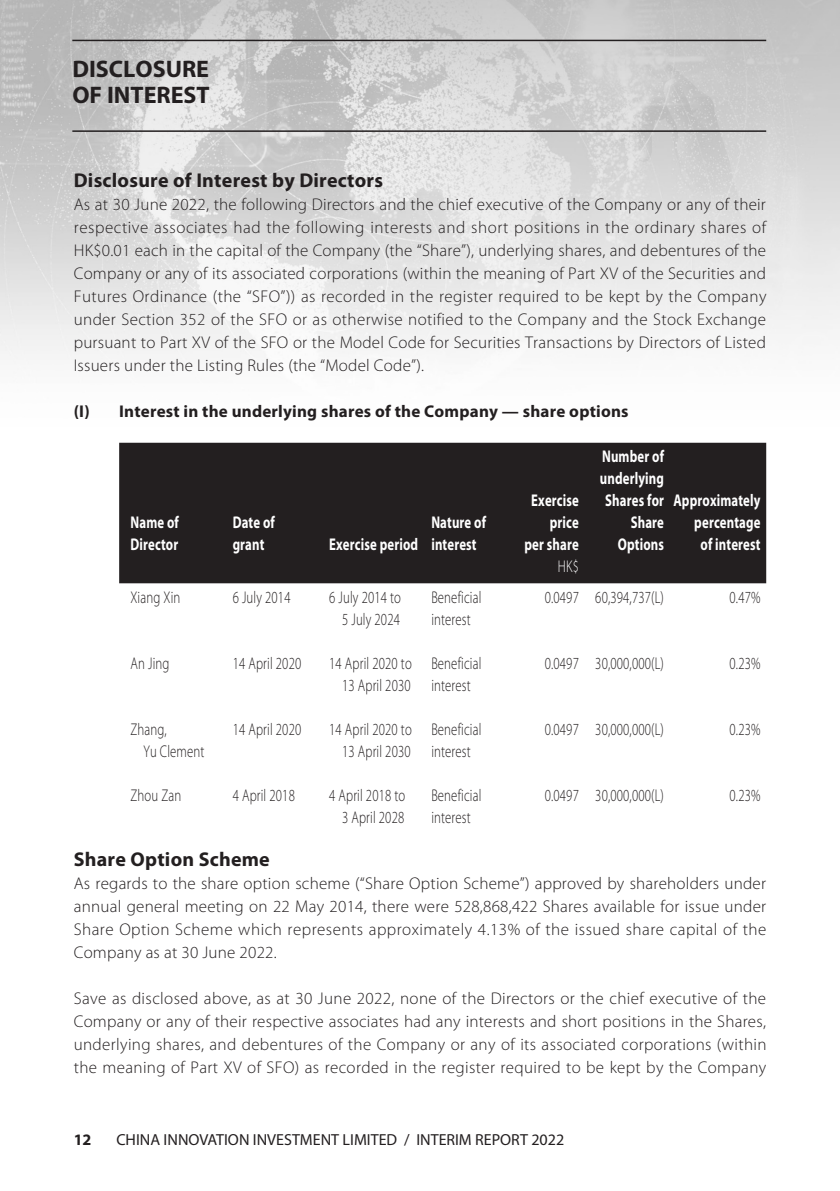
<style>
.page{position:relative;width:840px;height:1191px;background:#fff}
.page>*{position:absolute;margin:0;border:0;box-sizing:border-box;transform-origin:0 0}
.t1{font:700 24px "Myriad Pro";color:#231f20}
._01_H1{font:700 20px "Myriad Pro";letter-spacing:.01em;color:#231f20}
._00_txt{font:300 17px/23px "Myriad Pro";letter-spacing:.02em;color:#231f20;text-align:justify}
._50_Table_txt{font:300 17px "Myriad Pro";letter-spacing:.015em;color:#231f20;scale:.75 1}
._50_Table_txt-2{font:700 17px "Myriad Pro";letter-spacing:.01em;color:#fff;scale:.75 1}
._02_H2{font:700 17px "Myriad Pro";letter-spacing:.01em;color:#231f20}
._50_Table_txt-3{font:300 17px "Myriad Pro";color:#fff;scale:.75 1}
.t2{font:16px "Myriad Pro";color:#231f20}
.t3{font:700 16px "Myriad Pro";color:#231f20}
</style>
<div class="page">
<img style="left:0;top:0;width:839px;height:584px">
<hr style="left:72px;top:40px;width:693px;height:1px;background:#231f20">
<hr style="left:72px;top:130px;width:693px;height:2px;background:#231f20">
<div style="left:119px;top:443px;width:646px;height:140px;background:#231f20"></div>
<p class="t1" style="left:72px;top:53px;width:138px">DISCLOSURE</p>
<p class="t1" style="left:72px;top:79px;width:139px">OF INTEREST</p>
<p class="_01_H1" style="left:74px;top:167px;width:310px">Disclosure of Interest by Directors</p>
<p class="_00_txt" style="left:74px;top:192px;width:693px">As at 30 June 2022, the following Directors and the chief executive of the Company or any of their respective associates had the following interests and short positions in the ordinary shares of HK$0.01 each in the capital of the Company (the “Share”), underlying shares, and debentures of the Company or any of its associated corporations (within the meaning of Part XV of the Securities and Futures Ordinance (the “SFO”)) as recorded in the register required to be kept by the Company under Section 352 of the SFO or as otherwise notified to the Company and the Stock Exchange pursuant to Part XV of the SFO or the Model Code for Securities Transactions by Directors of Listed Issuers under the Listing Rules (the “Model Code”).</p>
<p class="_02_H2" style="left:74px;top:400px;width:556px">(I) Interest in the underlying shares of the Company — share options</p>
<p class="_50_Table_txt-2" style="left:130px;top:511px;width:66px">Name of</p>
<p class="_50_Table_txt-2" style="left:130px;top:533px;width:65px">Director</p>
<p class="_50_Table_txt-2" style="left:232px;top:511px;width:58px">Date of</p>
<p class="_50_Table_txt-2" style="left:232px;top:533px;width:44px">grant</p>
<p class="_50_Table_txt-2" style="left:329px;top:533px;width:120px">Exercise period</p>
<p class="_50_Table_txt-2" style="left:431px;top:511px;width:74px">Nature of</p>
<p class="_50_Table_txt-2" style="left:431px;top:533px;width:62px">interest</p>
<p class="_50_Table_txt-2" style="left:531px;top:489px;width:65px">Exercise</p>
<p class="_50_Table_txt-2" style="left:549px;top:511px;width:40px">price</p>
<p class="_50_Table_txt-2" style="left:524px;top:533px;width:74px">per share</p>
<p class="_50_Table_txt-2" style="left:601px;top:445px;width:84px">Number of</p>
<p class="_50_Table_txt-2" style="left:599px;top:467px;width:87px">underlying</p>
<p class="_50_Table_txt-2" style="left:605px;top:489px;width:80px">Shares for</p>
<p class="_50_Table_txt-2" style="left:630px;top:511px;width:46px">Share</p>
<p class="_50_Table_txt-2" style="left:617px;top:533px;width:63px">Options</p>
<p class="_50_Table_txt-2" style="left:673px;top:489px;width:118px">Approximately</p>
<p class="_50_Table_txt-2" style="left:694px;top:511px;width:90px">percentage</p>
<p class="_50_Table_txt-2" style="left:700px;top:533px;width:81px">of interest</p>
<p class="_50_Table_txt-3" style="left:557px;top:556px;width:29px">HK$</p>
<p class="_50_Table_txt" style="left:130px;top:586px;width:68px">Xiang Xin</p>
<p class="_50_Table_txt" style="left:232px;top:586px;width:79px">6 July 2014</p>
<p class="_50_Table_txt" style="left:329px;top:586px;width:97px">6 July 2014 to</p>
<p class="_50_Table_txt" style="left:342px;top:608px;width:79px">5 July 2024</p>
<p class="_50_Table_txt" style="left:431px;top:586px;width:68px">Beneficial</p>
<p class="_50_Table_txt" style="left:431px;top:608px;width:54px">interest</p>
<p class="_50_Table_txt" style="left:544px;top:586px;width:47px">0.0497</p>
<p class="_50_Table_txt" style="left:595px;top:586px;width:93px">60,394,737(L)</p>
<p class="_50_Table_txt" style="left:729px;top:586px;width:43px">0.47%</p>
<p class="_50_Table_txt" style="left:130px;top:652px;width:53px">An Jing</p>
<p class="_50_Table_txt" style="left:232px;top:652px;width:93px">14 April 2020</p>
<p class="_50_Table_txt" style="left:329px;top:652px;width:112px">14 April 2020 to</p>
<p class="_50_Table_txt" style="left:342px;top:674px;width:93px">13 April 2030</p>
<p class="_50_Table_txt" style="left:431px;top:652px;width:68px">Beneficial</p>
<p class="_50_Table_txt" style="left:431px;top:674px;width:54px">interest</p>
<p class="_50_Table_txt" style="left:544px;top:652px;width:47px">0.0497</p>
<p class="_50_Table_txt" style="left:595px;top:652px;width:93px">30,000,000(L)</p>
<p class="_50_Table_txt" style="left:729px;top:652px;width:43px">0.23%</p>
<p class="_50_Table_txt" style="left:130px;top:718px;width:50px">Zhang,</p>
<p class="_50_Table_txt" style="left:143px;top:740px;width:83px">Yu Clement</p>
<p class="_50_Table_txt" style="left:232px;top:718px;width:93px">14 April 2020</p>
<p class="_50_Table_txt" style="left:329px;top:718px;width:112px">14 April 2020 to</p>
<p class="_50_Table_txt" style="left:342px;top:740px;width:93px">13 April 2030</p>
<p class="_50_Table_txt" style="left:431px;top:718px;width:68px">Beneficial</p>
<p class="_50_Table_txt" style="left:431px;top:740px;width:54px">interest</p>
<p class="_50_Table_txt" style="left:544px;top:718px;width:47px">0.0497</p>
<p class="_50_Table_txt" style="left:595px;top:718px;width:93px">30,000,000(L)</p>
<p class="_50_Table_txt" style="left:729px;top:718px;width:43px">0.23%</p>
<p class="_50_Table_txt" style="left:130px;top:784px;width:69px">Zhou Zan</p>
<p class="_50_Table_txt" style="left:232px;top:784px;width:84px">4 April 2018</p>
<p class="_50_Table_txt" style="left:329px;top:784px;width:103px">4 April 2018 to</p>
<p class="_50_Table_txt" style="left:342px;top:806px;width:84px">3 April 2028</p>
<p class="_50_Table_txt" style="left:431px;top:784px;width:68px">Beneficial</p>
<p class="_50_Table_txt" style="left:431px;top:806px;width:54px">interest</p>
<p class="_50_Table_txt" style="left:544px;top:784px;width:47px">0.0497</p>
<p class="_50_Table_txt" style="left:595px;top:784px;width:93px">30,000,000(L)</p>
<p class="_50_Table_txt" style="left:729px;top:784px;width:43px">0.23%</p>
<p class="_01_H1" style="left:74px;top:846px;width:197px">Share Option Scheme</p>
<p class="_00_txt" style="left:74px;top:871px;width:693px">As regards to the share option scheme (“Share Option Scheme”) approved by shareholders under annual general meeting on 22 May 2014, there were 528,868,422 Shares available for issue under Share Option Scheme which represents approximately 4.13% of the issued share capital of the Company as at 30 June 2022.</p>
<p class="_00_txt" style="left:74px;top:986px;width:693px">Save as disclosed above, as at 30 June 2022, none of the Directors or the chief executive of the Company or any of their respective associates had any interests and short positions in the Shares, underlying shares, and debentures of the Company or any of its associated corporations (within the meaning of Part XV of SFO) as recorded in the register required to be kept by the Company</p>
<p class="t3" style="left:74px;top:1129px;width:19px">12</p>
<p class="t2" style="left:116px;top:1129px;width:449px">CHINA INNOVATION INVESTMENT LIMITED / INTERIM REPORT 2022</p>
</div>
